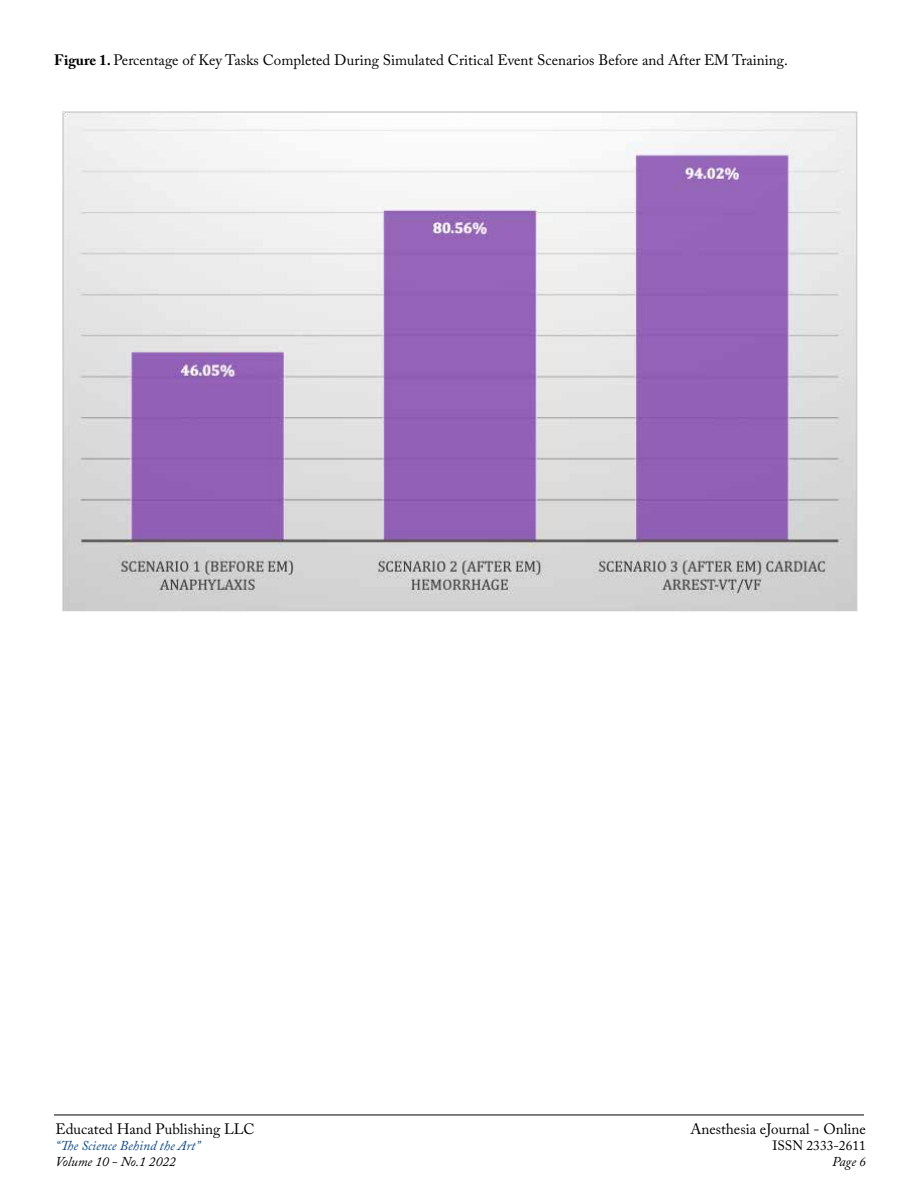
<style>
.page{position:relative;width:918px;height:1188px;background:#fff}
.page>*{position:absolute;margin:0;border:0;box-sizing:border-box;transform-origin:0 0}
.t1{font:15px "Adobe Caslon Pro";color:#000}
.t2{font:italic 13.5px "Adobe Caslon Pro";color:#0e4985}
.t3{font:italic 13.5px "Adobe Caslon Pro";color:#000}
.t4{font:13.5px "Adobe Caslon Pro";color:#000}
.s1{font-weight:700}
</style>
<div class="page">
<img style="left:62px;top:111px;width:796px;height:500px">
<hr style="left:54px;top:1115px;width:810px;height:1px;background:#000">
<p class="t1" style="left:54px;top:51px;width:735px"><span class="s1">Figure 1.</span> Percentage of Key Tasks Completed During Simulated Critical Event Scenarios Before and After EM Training.</p>
<p class="t1" style="left:56px;top:1120px;width:201px">Educated Hand Publishing LLC</p>
<p class="t2" style="left:56px;top:1137px;width:146px">“The Science Behind the Art”</p>
<p class="t3" style="left:56px;top:1154px;width:122px">Volume 10 - No.1 2022</p>
<p class="t1" style="left:690px;top:1120px;width:177px">Anesthesia eJournal - Online</p>
<p class="t4" style="left:773px;top:1138px;width:95px">ISSN 2333-2611</p>
<p class="t3" style="left:832px;top:1154px;width:35px">Page 6</p>
</div>
